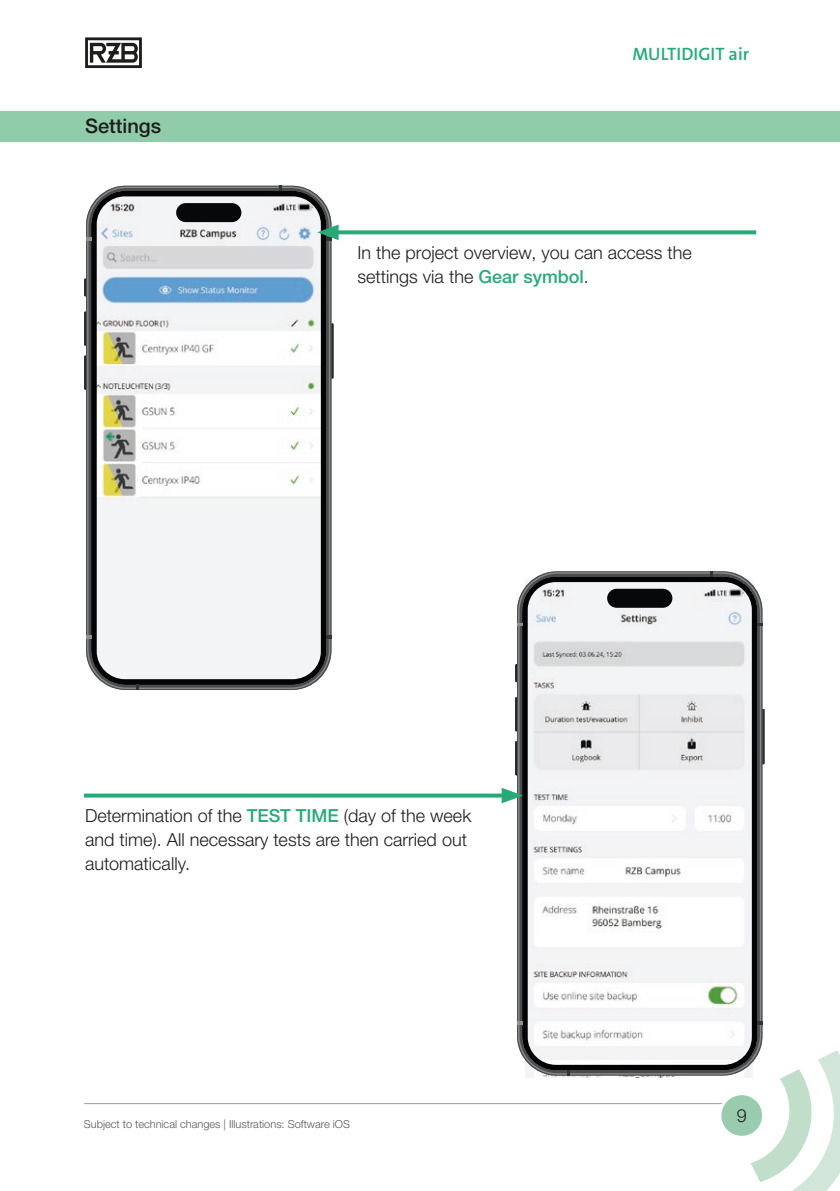
<style>
.page{position:relative;width:840px;height:1191px;background:#fff}
.page>*{position:absolute;margin:0;border:0;box-sizing:border-box;transform-origin:0 0}
.t1{font:500 20px "Helvetica Neue LTW1 G";color:#1d1d1b}
.t2{font:300 18px/24px "Helvetica Neue LTW1 G";color:#1d1d1b}
.t3{font:600 18px "The Sans B W6";color:#27aa78}
.t4{font:300 11px "Helvetica Neue LTW1 G";color:#575756}
.s1{font-weight:500;color:#27aa78}
</style>
<div class="page">
<svg style="left:85px;top:37px;width:57px;height:31px"></svg>
<div style="left:0;top:112px;width:839px;height:30px;background:#90cbaa"></div>
<hr style="left:84px;top:1103px;width:671px;height:1px;background:#9d9d9d">
<svg style="left:331px;top:323px;width:2px;height:56px"></svg>
<svg style="left:84px;top:278px;width:2px;height:18px"></svg>
<svg style="left:84px;top:311px;width:2px;height:35px"></svg>
<svg style="left:84px;top:355px;width:2px;height:35px"></svg>
<svg style="left:87px;top:187px;width:243px;height:502px;fill:#f3f4f5"></svg>
<svg style="left:279px;top:186px;width:3px;height:5px"></svg>
<svg style="left:86px;top:237px;width:5px;height:3px"></svg>
<svg style="left:86px;top:635px;width:5px;height:3px"></svg>
<svg style="left:136px;top:685px;width:3px;height:5px"></svg>
<svg style="left:326px;top:635px;width:5px;height:3px"></svg>
<svg style="left:176px;top:203px;width:65px;height:19px"></svg>
<svg style="left:762px;top:709px;width:2px;height:55px"></svg>
<svg style="left:515px;top:664px;width:2px;height:18px"></svg>
<svg style="left:515px;top:697px;width:2px;height:34px"></svg>
<svg style="left:515px;top:741px;width:2px;height:34px"></svg>
<svg style="left:518px;top:572px;width:242px;height:502px;fill:#f3f3f5"></svg>
<svg style="left:709px;top:571px;width:3px;height:5px"></svg>
<svg style="left:517px;top:623px;width:5px;height:3px"></svg>
<svg style="left:517px;top:1021px;width:5px;height:3px"></svg>
<svg style="left:566px;top:1070px;width:3px;height:5px"></svg>
<svg style="left:757px;top:623px;width:5px;height:3px"></svg>
<svg style="left:606px;top:589px;width:66px;height:19px"></svg>
<svg style="left:713px;top:1021px;width:126px;height:170px"></svg>
<svg style="left:338px;top:230px;width:417px;height:4px;background:#3ab184"></svg>
<svg style="left:317px;top:224px;width:21px;height:16px"></svg>
<svg style="left:84px;top:793px;width:417px;height:4px;background:#45b68b"></svg>
<svg style="left:501px;top:787px;width:22px;height:16px"></svg>
<p class="t1" style="left:85px;top:114px;width:77px">Settings</p>
<p class="t3" style="left:632px;top:42px;width:118px">MULTIDIGIT air</p>
<p class="t2" style="left:357px;top:240px;width:335px">In the project overview, you can access the settings via the <span class="s1">Gear symbol</span>.</p>
<p class="t2" style="left:85px;top:803px;width:387px">Determination of the <span class="s1">TEST TIME</span> (day of the week and time). All necessary tests are then carried out automatically.</p>
<p class="t4" style="left:84px;top:1117px;width:267px">Subject to technical changes | Illustrations: Software iOS</p>
<p class="t2" style="left:736px;top:1103px;width:12px">9</p>
</div>
